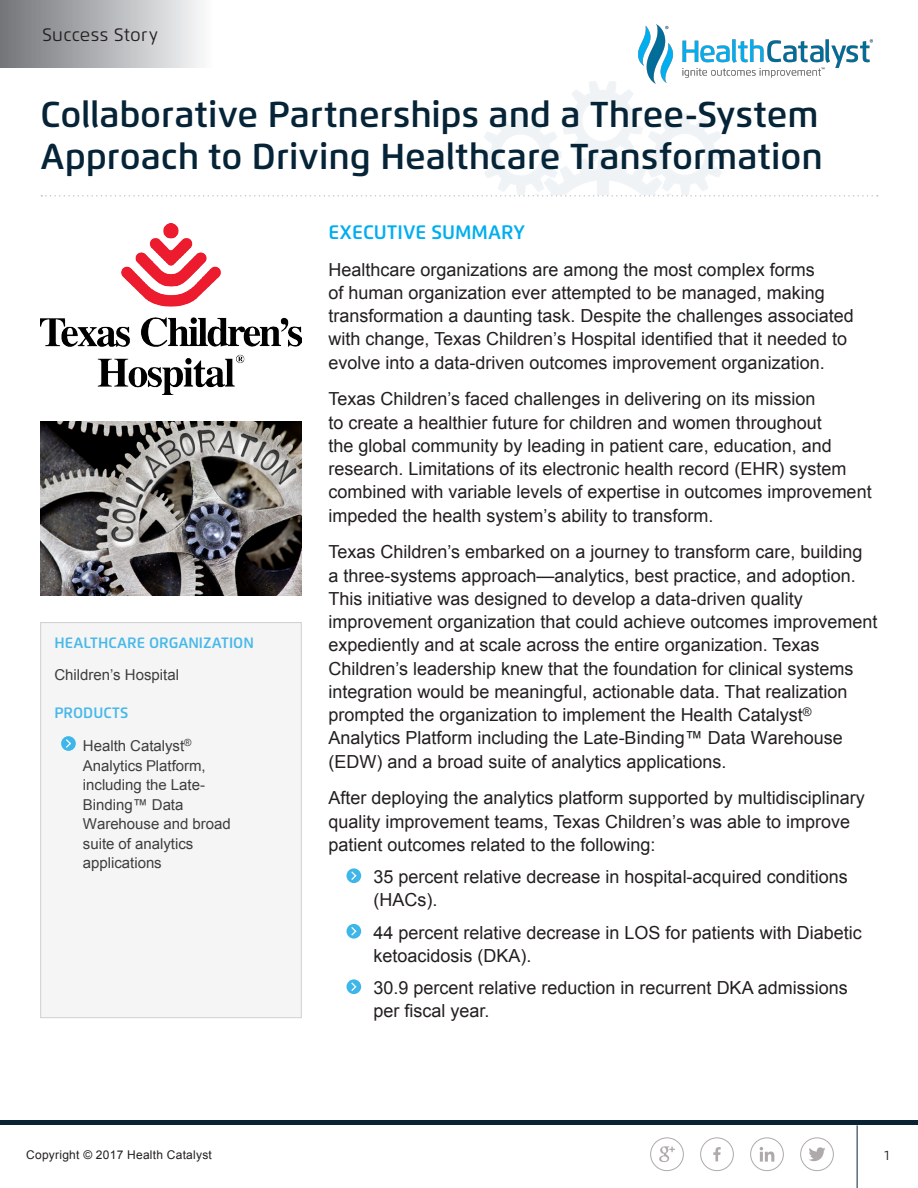
<style>
.page{position:relative;width:918px;height:1188px;background:#fff}
.page>*{position:absolute;margin:0;border:0;box-sizing:border-box;transform-origin:0 0}
.Main_title{font:600 36px/42px "Flexo";color:#062437}
.Body_Copy{font:600 19.5px "Flexo";color:#00aeef}
.Body_Copy-2{font:18px/23.2px "Arial";color:#231f20}
.Bullets__add_graphic{font:18px/23.2px "Arial";color:#231f20}
.t1{font:18px "Flexo";letter-spacing:.02em;color:#231f20}
.Sidebar_bullets{font:15px/19.5px "Arial";color:#3e3e3f}
.Sidebar_header{font:600 15px "Flexo";color:#48b8e9}
.Sidebar_body_copy{font:15px "Arial";color:#3e3e3f}
.t2{font:13.5px "Flexo";color:#231f20}
.t3{font:12px "Arial";letter-spacing:.02em;color:#231f20}
</style>
<div class="page">
<svg style="left:659px;top:1146px;width:16px;height:16px"></svg>
<div style="left:650px;top:1137px;width:34px;height:34px;border:1px solid #aeaaa9;border-radius:50%"></div>
<hr style="left:857px;top:1125px;width:1px;height:63px;background:#062437">
<div style="left:0;top:1120px;width:918px;height:5px;background:#0a2334"></div>
<svg style="left:809px;top:1147px;width:17px;height:14px"></svg>
<div style="left:800px;top:1137px;width:34px;height:34px;border:1px solid #aeaaa9;border-radius:50%"></div>
<svg style="left:713px;top:1147px;width:8px;height:14px"></svg>
<div style="left:700px;top:1137px;width:34px;height:34px;border:1px solid #aeaaa9;border-radius:50%"></div>
<svg style="left:760px;top:1147px;width:14px;height:15px"></svg>
<div style="left:750px;top:1137px;width:34px;height:34px;border:1px solid #aeaaa9;border-radius:50%"></div>
<div style="left:41px;top:623px;width:260px;height:395px;background:#f4f5f4"></div>
<svg style="left:61px;top:736px;width:15px;height:15px"></svg>
<svg style="left:65px;top:738px;width:7px;height:11px"></svg>
<div style="left:40px;top:622px;width:262px;height:396px;border:1px solid #cfd0d2"></div>
<div style="left:0;top:0;width:214px;height:68px;background:linear-gradient(to right,#717377,#fafbfc)"></div>
<svg style="left:41px;top:195px;width:837px;height:1px"></svg>
<img style="left:41px;top:223px;width:261px;height:171px">
<img style="left:40px;top:421px;width:262px;height:174px">
<svg style="left:346px;top:868px;width:15px;height:15px"></svg>
<svg style="left:350px;top:870px;width:8px;height:11px"></svg>
<svg style="left:346px;top:924px;width:15px;height:15px"></svg>
<svg style="left:350px;top:926px;width:8px;height:11px"></svg>
<svg style="left:346px;top:979px;width:15px;height:15px"></svg>
<svg style="left:350px;top:981px;width:8px;height:11px"></svg>
<img style="left:639px;top:25px;width:234px;height:59px">
<p class="t1" style="left:42px;top:24px;width:117px">Success Story</p>
<p class="Main_title" style="left:40px;top:94px;width:784px">Collaborative Partnerships and a Three-System<br>Approach to Driving Healthcare Transformation</p>
<p class="Sidebar_header" style="left:54px;top:634px;width:201px">HEALTHCARE ORGANIZATION</p>
<p class="Sidebar_body_copy" style="left:54px;top:665px;width:126px">Children’s Hospital</p>
<p class="Sidebar_header" style="left:54px;top:703px;width:76px">PRODUCTS</p>
<p class="Sidebar_bullets" style="left:83px;top:736px;width:149px">Health Catalyst<sup>®<br></sup>Analytics Platform, including the Late-<br>Binding™ Data<br>Warehouse and broad suite of analytics applications</p>
<p class="Body_Copy" style="left:328px;top:220px;width:198px">EXECUTIVE SUMMARY</p>
<p class="Body_Copy-2" style="left:328px;top:258px;width:527px">Healthcare organizations are among the most complex forms<br>of human organization ever attempted to be managed, making transformation a daunting task. Despite the challenges associated with change, Texas Children’s Hospital identified that it needed to evolve into a data-driven outcomes improvement organization.</p>
<p class="Body_Copy-2" style="left:328px;top:388px;width:545px">Texas Children’s faced challenges in delivering on its mission<br>to create a healthier future for children and women throughout<br>the global community by leading in patient care, education, and research. Limitations of its electronic health record (EHR) system combined with variable levels of expertise in outcomes improvement impeded the health system’s ability to transform.</p>
<p class="Body_Copy-2" style="left:328px;top:541px;width:551px">Texas Children’s embarked on a journey to transform care, building<br>a three-systems approach—analytics, best practice, and adoption.<br>This initiative was designed to develop a data-driven quality improvement organization that could achieve outcomes improvement expediently and at scale across the entire organization. Texas Children’s leadership knew that the foundation for clinical systems integration would be meaningful, actionable data. That realization prompted the organization to implement the Health Catalyst<sup>® </sup>Analytics Platform including the Late-Binding™ Data Warehouse (EDW) and a broad suite of analytics applications.</p>
<p class="Body_Copy-2" style="left:329px;top:787px;width:538px">After deploying the analytics platform supported by multidisciplinary quality improvement teams, Texas Children’s was able to improve patient outcomes related to the following:</p>
<p class="Bullets__add_graphic" style="left:374px;top:865px;width:476px">35 percent relative decrease in hospital-acquired conditions (HACs).</p>
<p class="Bullets__add_graphic" style="left:374px;top:921px;width:490px">44 percent relative decrease in LOS for patients with Diabetic ketoacidosis (DKA).</p>
<p class="Bullets__add_graphic" style="left:374px;top:976px;width:476px">30.9 percent relative reduction in recurrent DKA admissions per fiscal year.</p>
<p class="t3" style="left:26px;top:1147px;width:187px">Copyright © 2017 Health Catalyst</p>
<p class="t2" style="left:884px;top:1147px;width:6px">1</p>
</div>
